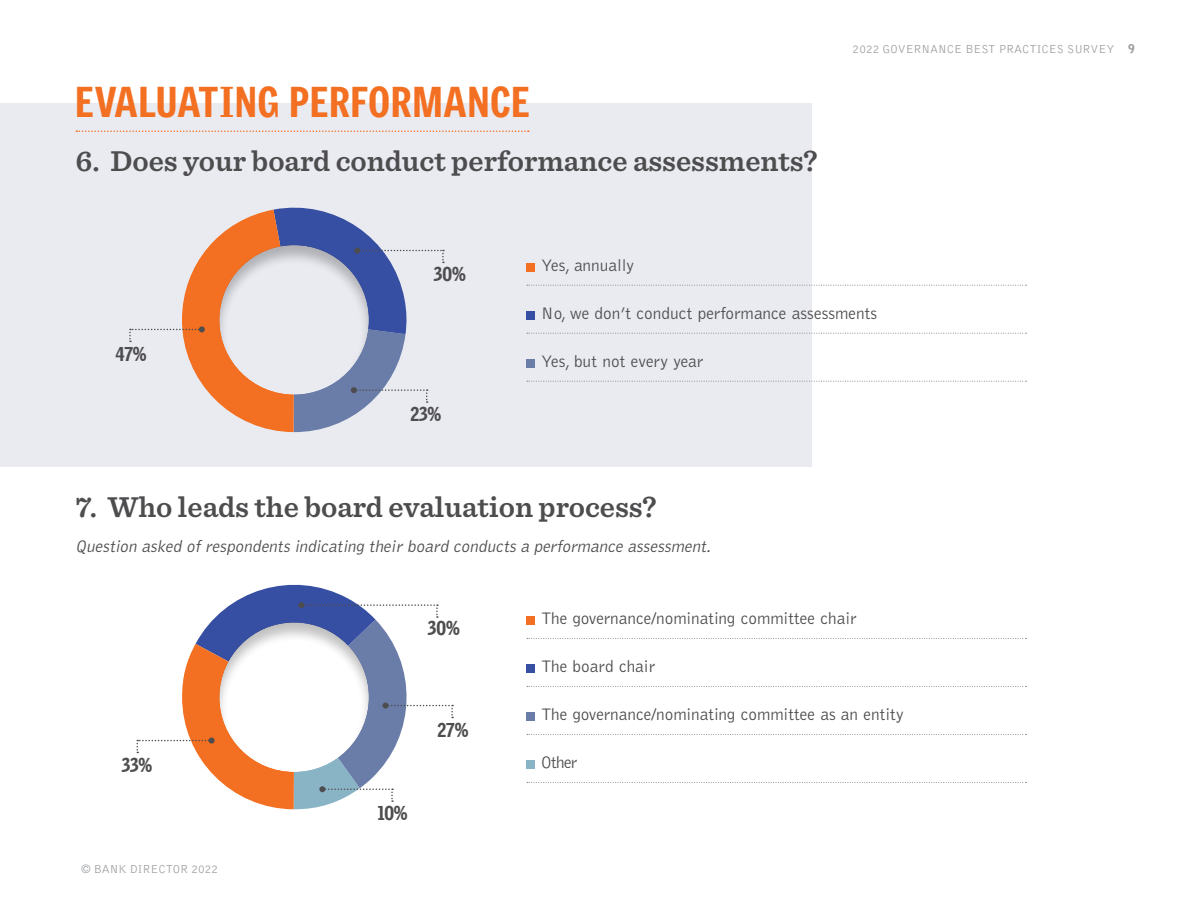
<style>
.page{position:relative;width:1188px;height:918px;background:#fff}
.page>*{position:absolute;margin:0;border:0;box-sizing:border-box;transform-origin:0 0}
.t1{font:900 42px "Griffith Gothic Cond";letter-spacing:.025em;color:#f36f21}
.t2{font:600 30px "Sentinel";color:#4d4d4f}
.t3{font:900 19.5px "Griffith Gothic Cond";color:#4d4d4f}
.t4{font:300 17.25px "Bell Gothic Std";color:#4d4d4f}
.t5{font:italic 300 17.25px "Bell Gothic Std";color:#4d4d4f}
.t6{font:300 12px "Bell Gothic Std";color:#9d9fa2}
.s1{font-weight:900}
</style>
<div class="page">
<div style="left:0;top:104px;width:811px;height:363px;background:#eaebf1"></div>
<svg style="left:527px;top:285px;width:499px;height:1px"></svg>
<svg style="left:527px;top:333px;width:499px;height:1px"></svg>
<svg style="left:527px;top:381px;width:499px;height:1px"></svg>
<div style="left:526px;top:263px;width:8px;height:8px;background:#f36f21"></div>
<div style="left:526px;top:311px;width:8px;height:8px;background:#374fa2"></div>
<div style="left:526px;top:359px;width:8px;height:8px;background:#6a7ca8"></div>
<svg style="left:129px;top:207px;width:315px;height:225px"></svg>
<div style="left:204px;top:235px;width:178px;height:163px;background:#000;opacity:.25"></div>
<svg style="left:76px;top:131px;width:453px;height:1px"></svg>
<svg style="left:527px;top:638px;width:499px;height:1px"></svg>
<svg style="left:527px;top:686px;width:499px;height:1px"></svg>
<svg style="left:527px;top:734px;width:499px;height:1px"></svg>
<svg style="left:527px;top:782px;width:499px;height:1px"></svg>
<div style="left:526px;top:616px;width:8px;height:8px;background:#f36f21"></div>
<div style="left:526px;top:664px;width:8px;height:8px;background:#374fa2"></div>
<div style="left:526px;top:712px;width:8px;height:8px;background:#6a7ca8"></div>
<div style="left:526px;top:760px;width:8px;height:8px;background:#89b4c5"></div>
<svg style="left:136px;top:584px;width:317px;height:225px"></svg>
<div style="left:204px;top:613px;width:178px;height:162px;background:#000;opacity:.25"></div>
<h1 class="t1" style="left:76px;top:78px;width:456px">EVALUATING PERFORMANCE</h1>
<h2 class="t2" style="left:76px;top:138px;width:744px">6. Does your board conduct performance assessments?</h2>
<p class="t6" style="left:853px;top:43px;width:284px">2022 GOVERNANCE BEST PRACTICES SURVEY <span class="s1">9</span></p>
<p class="t3" style="left:115px;top:343px;width:33px">47%</p>
<p class="t3" style="left:434px;top:263px;width:33px">30%</p>
<p class="t3" style="left:410px;top:403px;width:32px">23%</p>
<p class="t4" style="left:541px;top:256px;width:94px">Yes, annually</p>
<p class="t4" style="left:541px;top:304px;width:338px">No, we don’t conduct performance assessments</p>
<p class="t4" style="left:541px;top:352px;width:164px">Yes, but not every year</p>
<h2 class="t2" style="left:76px;top:484px;width:583px">7. Who leads the board evaluation process?</h2>
<p class="t5" style="left:76px;top:537px;width:640px">Question asked of respondents indicating their board conducts a performance assessment.</p>
<p class="t3" style="left:428px;top:617px;width:33px">30%</p>
<p class="t3" style="left:437px;top:719px;width:33px">27%</p>
<p class="t4" style="left:541px;top:610px;width:317px">The governance/nominating committee chair</p>
<p class="t4" style="left:541px;top:658px;width:116px">The board chair</p>
<p class="t4" style="left:541px;top:706px;width:364px">The governance/nominating committee as an entity</p>
<p class="t3" style="left:122px;top:754px;width:32px">33%</p>
<p class="t4" style="left:541px;top:754px;width:38px">Other</p>
<p class="t3" style="left:378px;top:802px;width:31px">10%</p>
<p class="t6" style="left:81px;top:863px;width:139px">© BANK DIRECTOR 2022</p>
</div>
